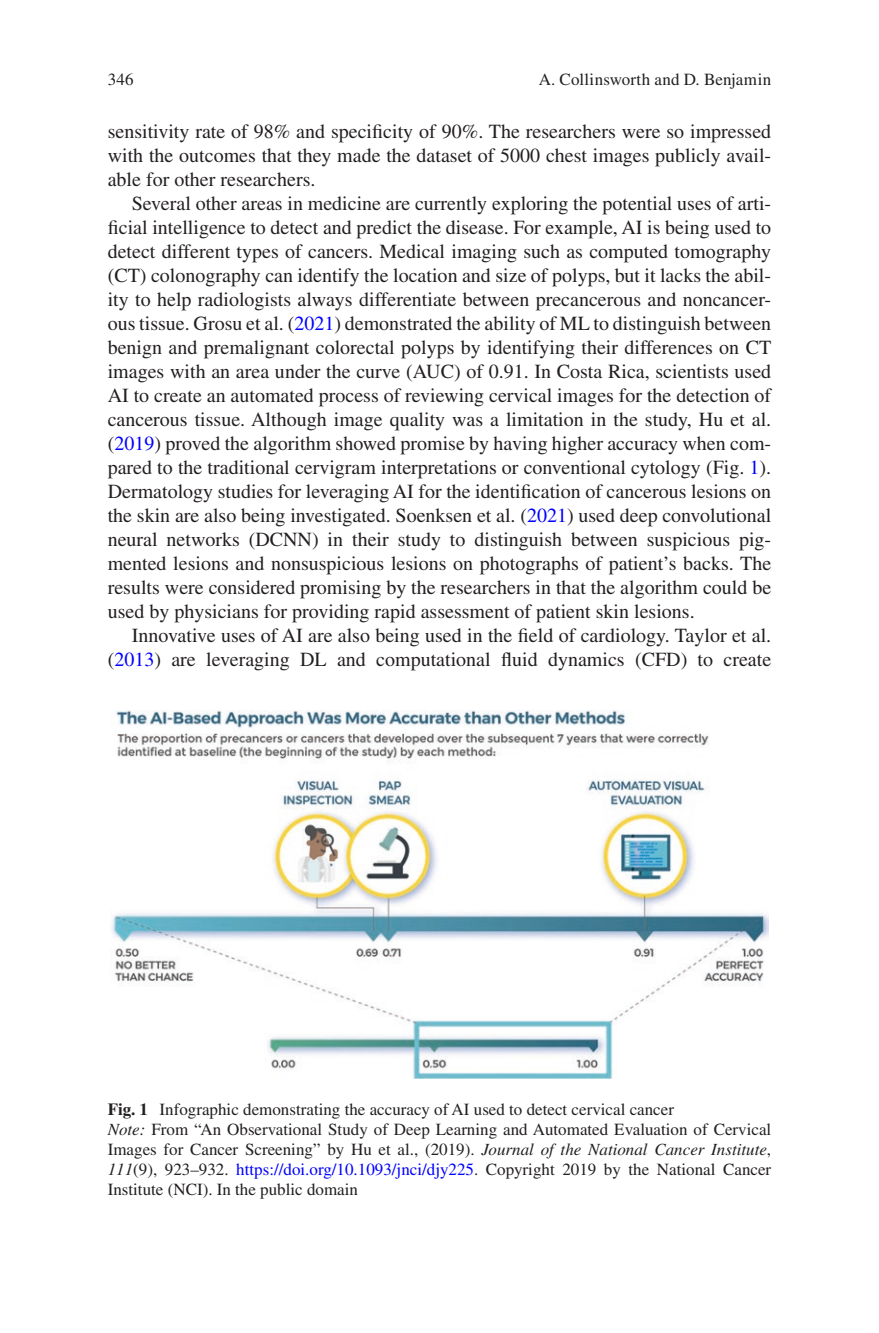
<style>
.page{position:relative;width:879px;height:1333px;background:#fff}
.page>*{position:absolute;margin:0;border:0;box-sizing:border-box;transform-origin:0 0}
.Text{font:20px/24px "Times LT Std";color:#231f20;text-align:justify}
.Text_flush{font:20px/24px "Times LT Std";color:#231f20;text-align:justify}
.t1{font:17px/20px "Times LT Std";color:#231f20}
.s1{color:#00f}
.s2{font-weight:700}
.s3{font-style:italic}
</style>
<div class="page">
<img style="left:111px;top:710px;width:657px;height:368px">
<p class="t1" style="left:108px;top:69px;width:27px">346</p>
<p class="Text_flush" style="left:108px;top:119px;width:665px">sensitivity rate of 98% and specificity of 90%. The researchers were so impressed with the outcomes that they made the dataset of 5000 chest images publicly avail&shy;able for other researchers.</p>
<p class="Text" style="left:108px;top:191px;width:665px;text-indent:24px">Several other areas in medicine are currently exploring the potential uses of arti&shy;ficial intelligence to detect and predict the disease. For example, AI is being used to detect different types of cancers. Medical imaging such as computed tomography (CT) colonography can identify the location and size of polyps, but it lacks the abil&shy;ity to help radiologists always differentiate between precancerous and noncancer&shy;ous tissue. Grosu et al. (<span class="s1">2021</span>) demonstrated the ability of ML to distinguish between benign and premalignant colorectal polyps by identifying their differences on CT images with an area under the curve (AUC) of 0.91. In Costa Rica, scientists used AI to create an automated process of reviewing cervical images for the detection of cancerous tissue. Although image quality was a limitation in the study, Hu et al. (<span class="s1">2019</span>) proved the algorithm showed promise by having higher accuracy when com&shy;pared to the traditional cervigram interpretations or conventional cytology (Fig. <span class="s1">1</span>).<br>Dermatology studies for leveraging AI for the identification of cancerous lesions on the skin are also being investigated. Soenksen et al. (<span class="s1">2021</span>) used deep convolutional neural networks (DCNN) in their study to distinguish between suspicious pig&shy;mented lesions and nonsuspicious lesions on photographs of patient’s backs. The results were considered promising by the researchers in that the algorithm could be used by physicians for providing rapid assessment of patient skin lesions.</p>
<p class="Text" style="left:108px;top:623px;width:665px;text-align:right">Innovative uses of AI are also being used in the field of cardiology. Taylor et al. (<span class="s1">2013</span>) are leveraging DL and computational fluid dynamics (CFD) to create</p>
<p class="t1" style="left:539px;top:69px;width:234px">A. Collinsworth and D. Benjamin</p>
<p class="t1" style="left:108px;top:1098px;width:665px"><span class="s2">Fig. 1</span> Infographic demonstrating the accuracy of AI used to detect cervical cancer<br><span class="s3">Note:</span> From “An Observational Study of Deep Learning and Automated Evaluation of Cervical Images for Cancer Screening” by Hu et al., (2019). <span class="s3">Journal of the National Cancer Institute</span>, <span class="s3">111</span>(9), 923–932. <span class="s1">https://doi.org/10.1093/jnci/djy225</span>. Copyright 2019 by the National Cancer Institute (NCI). In the public domain</p>
</div>
